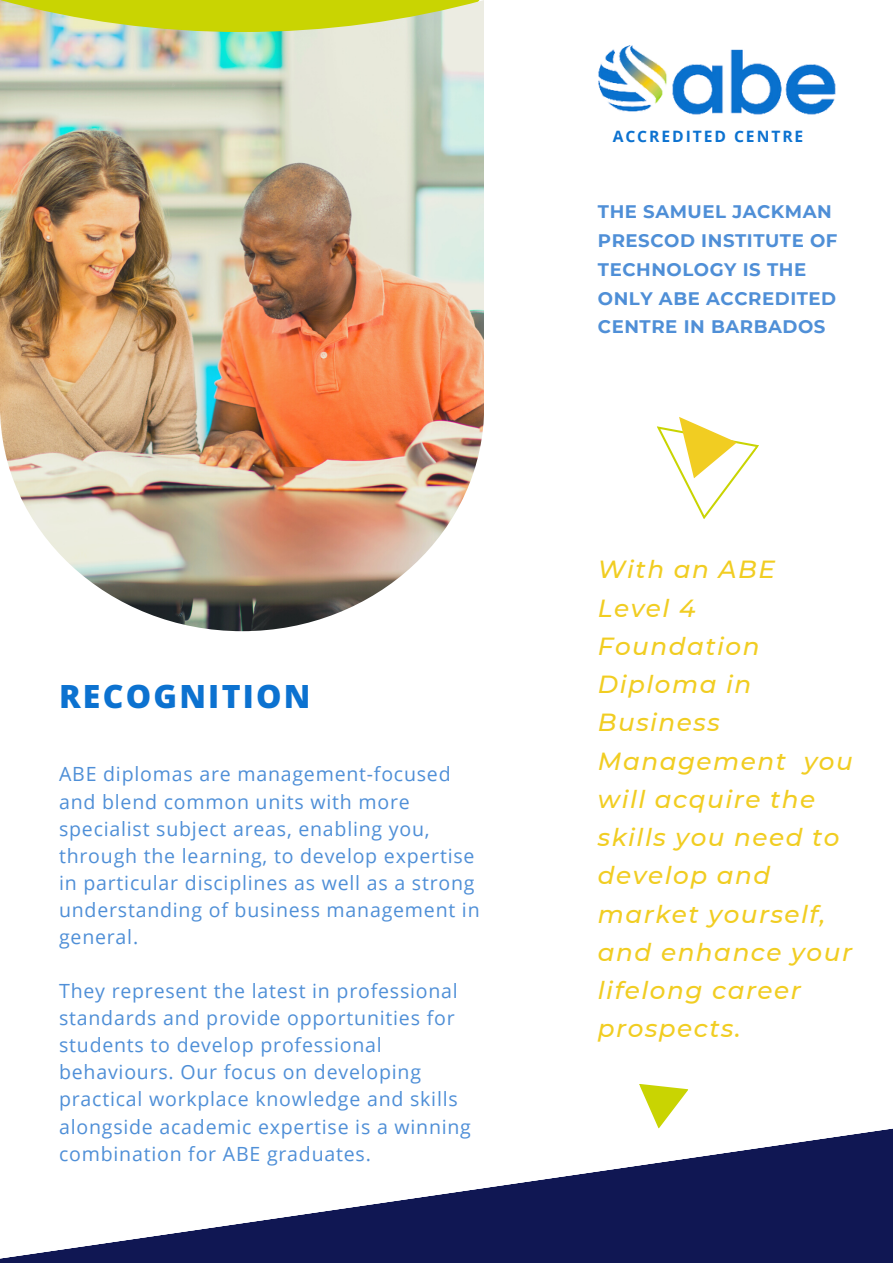
<style>
.page{position:relative;width:893px;height:1264px;background:#fff}
.page>*{position:absolute;margin:0;border:0;box-sizing:border-box;transform-origin:0 0}
.t1{font:800 31.95px "Open Sans";letter-spacing:.07em;color:#0c72d0}
.t2{font:italic 500 24.75px/38.2px "Montserrat";letter-spacing:.06em;color:#f1cd22}
.t3{font:19.5px/27px "Open Sans";letter-spacing:.04em;color:#4f8fd7}
.t4{font:700 18.15px/28.8px "Montserrat";letter-spacing:.03em;color:#4f8fd7}
.t5{font:700 15.6px "Open Sans";letter-spacing:.125em;color:#0c72d0}
</style>
<div class="page">
<svg style="left:0;top:1129px;width:892px;height:133px;fill:#101753"></svg>
<img style="left:598px;top:45px;width:237px;height:70px">
<svg style="left:639px;top:1084px;width:54px;height:46px"></svg>
<svg style="left:657px;top:417px;width:102px;height:102px"></svg>
<img style="left:0;top:0;width:484px;height:631px">
<p class="t1" style="left:59px;top:674px;width:253px">RECOGNITION</p>
<p class="t3" style="left:59px;top:760px;width:422px">ABE diplomas are management-focused and blend common units with more specialist subject areas, enabling you, through the learning, to develop expertise in particular disciplines as well as a strong understanding of business management in general.</p>
<p class="t3" style="left:59px;top:977px;width:413px">They represent the latest in professional standards and provide opportunities for students to develop professional behaviours. Our focus on developing practical workplace knowledge and skills alongside academic expertise is a winning combination for ABE graduates.</p>
<p class="t5" style="left:612px;top:125px;width:192px">ACCREDITED CENTRE</p>
<p class="t4" style="left:598px;top:197px;width:241px">THE SAMUEL JACKMAN<br>PRESCOD INSTITUTE OF<br>TECHNOLOGY IS THE<br>ONLY ABE ACCREDITED<br>CENTRE IN BARBADOS</p>
<p class="t2" style="left:598px;top:550px;width:256px">With an ABE<br>Level 4<br>Foundation<br>Diploma in<br>Business<br>Management you will acquire the skills you need to develop and market yourself, and enhance your lifelong career prospects.</p>
</div>
